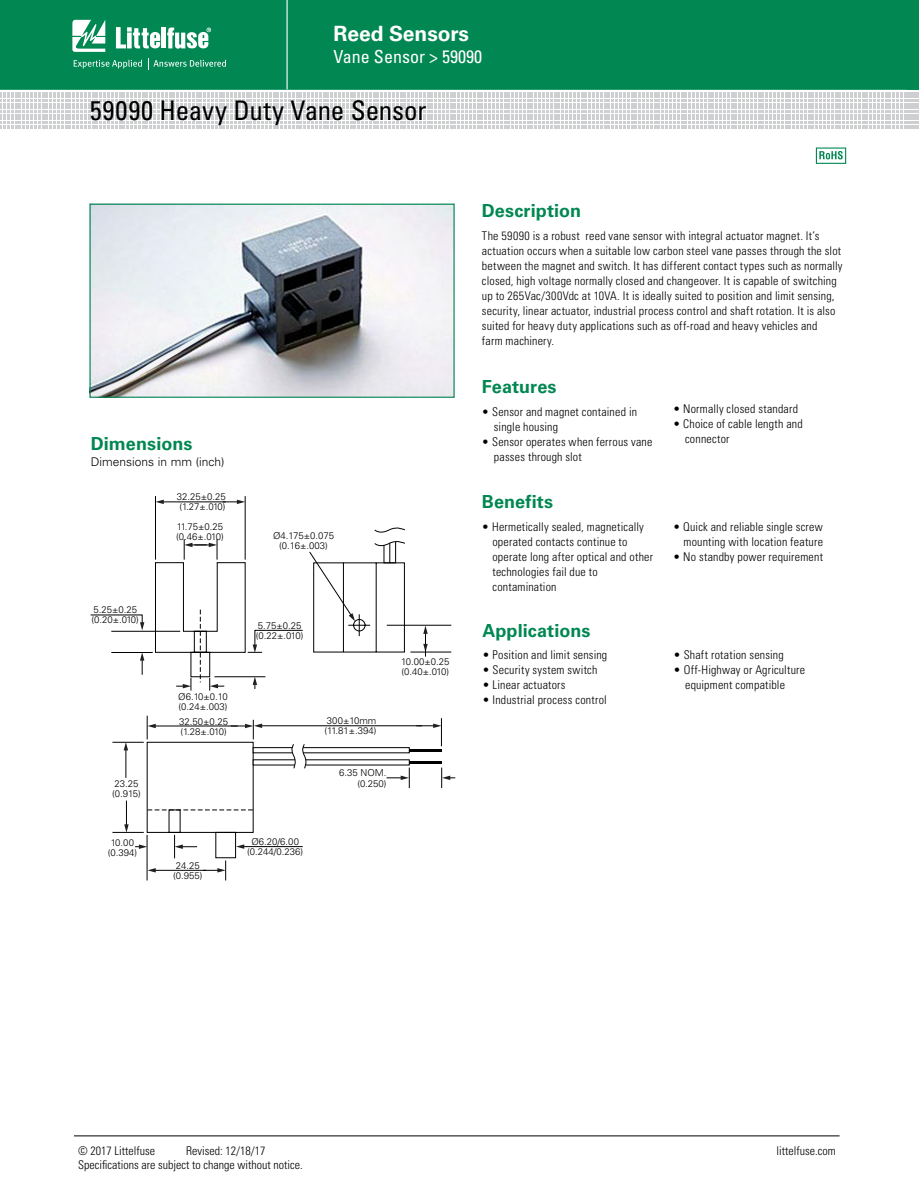
<style>
.page{position:relative;width:919px;height:1191px;background:#fff}
.page>*{position:absolute;margin:0;border:0;box-sizing:border-box;transform-origin:0 0}
.t1{font:condensed 27px "Univers LT Std";letter-spacing:-.01em;color:#000}
.t2{font:700 21px "Univers LT Std";letter-spacing:-.005em;color:#fff}
.t3{font:700 18px "Univers LT Std";letter-spacing:.005em;color:#008752}
.t4{font:condensed 18px "Univers LT Std";color:#fff}
.t5{font:300 condensed 12px/15px "Univers LT Std";letter-spacing:.015em;color:#000}
.t6{font:300 12px "Univers LT Std";color:#000}
.t7{font:300 9.6px/10.1px "Univers LT Std";color:#000}
.t8{font:300 9.6px/10.1px "Univers LT Std";letter-spacing:-.035em;color:#000}
.t9{font:300 9.6px/10.1px "Univers LT Std";letter-spacing:-.04em;color:#000}
</style>
<div class="page">
<hr style="left:74px;top:1135px;width:765px;height:1px;background:#000">
<svg style="left:0;top:0;width:919px;height:127px;background:#46a37f"></svg>
<img style="left:91px;top:206px;width:361px;height:190px">
<div style="left:89px;top:204px;width:365px;height:194px;border:1px solid #008752"></div>
<svg style="left:819px;top:151px;width:23px;height:8px"></svg>
<div style="left:815px;top:147px;width:31px;height:17px;border:1px solid #008752"></div>
<hr style="left:155px;top:496px;width:1px;height:63px;background:#000">
<hr style="left:245px;top:496px;width:1px;height:63px;background:#000">
<hr style="left:258px;top:725px;width:164px;height:1px;background:#000">
<svg style="left:416px;top:718px;width:26px;height:28px"></svg>
<hr style="left:160px;top:501px;width:66px;height:1px;background:#000">
<svg style="left:156px;top:499px;width:8px;height:5px"></svg>
<svg style="left:223px;top:499px;width:22px;height:5px"></svg>
<svg style="left:423px;top:626px;width:4px;height:30px"></svg>
<svg style="left:441px;top:767px;width:14px;height:21px"></svg>
<hr style="left:409px;top:749px;width:32px;height:2px;background:#000">
<hr style="left:409px;top:761px;width:32px;height:3px;background:#000">
<hr style="left:387px;top:625px;width:64px;height:1px;background:#000">
<hr style="left:410px;top:652px;width:41px;height:1px;background:#000">
<svg style="left:91px;top:524px;width:319px;height:356px"></svg>
<h2 class="t2" style="left:333px;top:21px;width:137px">Reed Sensors</h2>
<h3 class="t4" style="left:333px;top:45px;width:150px">Vane Sensor &gt; 59090</h3>
<h1 class="t1" style="left:90px;top:94px;width:338px">59090 Heavy Duty Vane Sensor</h1>
<h3 class="t3" style="left:91px;top:433px;width:103px">Dimensions</h3>
<p class="t6" style="left:91px;top:454px;width:135px">Dimensions in mm (inch)</p>
<p class="t7" style="left:91px;top:604px;width:49px">5.25±0.25 (0.20±.010)</p>
<p class="t7" style="left:112px;top:779px;width:30px">23.25 (0.915)</p>
<p class="t7" style="left:108px;top:838px;width:31px;text-align:center">10.00 (0.394)</p>
<p class="t7" style="left:177px;top:491px;width:50px">32.25±0.25 (1.27±.010)</p>
<p class="t8" style="left:176px;top:521px;width:49px">11.75±0.25 (0.46±.010)</p>
<p class="t7" style="left:273px;top:531px;width:63px;text-align:center">Ø4.175±0.075 (0.16±.003)</p>
<p class="t7" style="left:178px;top:692px;width:51px">Ø6.10±0.10 (0.24±.003)</p>
<p class="t7" style="left:179px;top:716px;width:50px">32.50±0.25 (1.28±.010)</p>
<p class="t7" style="left:256px;top:620px;width:49px">5.75±0.25 (0.22±.010)</p>
<p class="t7" style="left:173px;top:860px;width:31px">24.25 (0.955)</p>
<p class="t7" style="left:247px;top:836px;width:57px;text-align:center">Ø6.20/6.00 (0.244/0.236)</p>
<p class="t9" style="left:401px;top:656px;width:50px">10.00±0.25 (0.40±.010)</p>
<p class="t7" style="left:324px;top:715px;width:53px">300±10mm (11.81±.394)</p>
<p class="t7" style="left:339px;top:768px;width:49px;text-align:right">6.35 NOM. (0.250)</p>
<h3 class="t3" style="left:482px;top:200px;width:101px">Description</h3>
<p class="t5" style="left:482px;top:228px;width:362px">The 59090 is a robust reed vane sensor with integral actuator magnet. It’s actuation occurs when a suitable low carbon steel vane passes through the slot between the magnet and switch. It has different contact types such as normally closed, high voltage normally closed and changeover. It is capable of switching up to 265Vac/300Vdc at 10VA. It is ideally suited to position and limit sensing, security, linear actuator, industrial process control and shaft rotation. It is also suited for heavy duty applications such as off-road and heavy vehicles and<br>farm machinery.</p>
<h3 class="t3" style="left:482px;top:376px;width:76px">Features</h3>
<p class="t5" style="left:494px;top:404px;width:145px;text-indent:-12px">• Sensor and magnet contained in single housing</p>
<p class="t5" style="left:494px;top:434px;width:160px;text-indent:-12px">• Sensor operates when ferrous vane passes through slot</p>
<p class="t5" style="left:673px;top:401px;width:126px">• Normally closed standard</p>
<p class="t5" style="left:685px;top:416px;width:119px;text-indent:-12px">• Choice of cable length and connector</p>
<h3 class="t3" style="left:482px;top:491px;width:73px">Benefits</h3>
<p class="t5" style="left:492px;top:519px;width:162px;text-indent:-10px">• Hermetically sealed, magnetically operated contacts continue to operate long after optical and other technologies fail due to contamination</p>
<p class="t5" style="left:673px;top:519px;width:151px;text-align:right">• Quick and reliable single screw mounting with location feature</p>
<p class="t5" style="left:673px;top:549px;width:151px">• No standby power requirement</p>
<h3 class="t3" style="left:482px;top:619px;width:110px">Applications</h3>
<p class="t5" style="left:482px;top:647px;width:126px">• Position and limit sensing</p>
<p class="t5" style="left:482px;top:662px;width:117px">• Security system switch</p>
<p class="t5" style="left:482px;top:677px;width:85px">• Linear actuators</p>
<p class="t5" style="left:482px;top:692px;width:126px">• Industrial process control</p>
<p class="t5" style="left:673px;top:647px;width:112px">• Shaft rotation sensing</p>
<p class="t5" style="left:685px;top:662px;width:121px;text-indent:-12px">• Off-Highway or Agriculture equipment compatible</p>
<p class="t5" style="left:78px;top:1143px;width:78px">© 2017 Littelfuse</p>
<p class="t5" style="left:186px;top:1143px;width:81px">Revised: 12/18/17</p>
<p class="t5" style="left:776px;top:1143px;width:61px">littelfuse.com</p>
<p class="t5" style="left:78px;top:1157px;width:226px">Specifications are subject to change without notice.</p>
</div>
